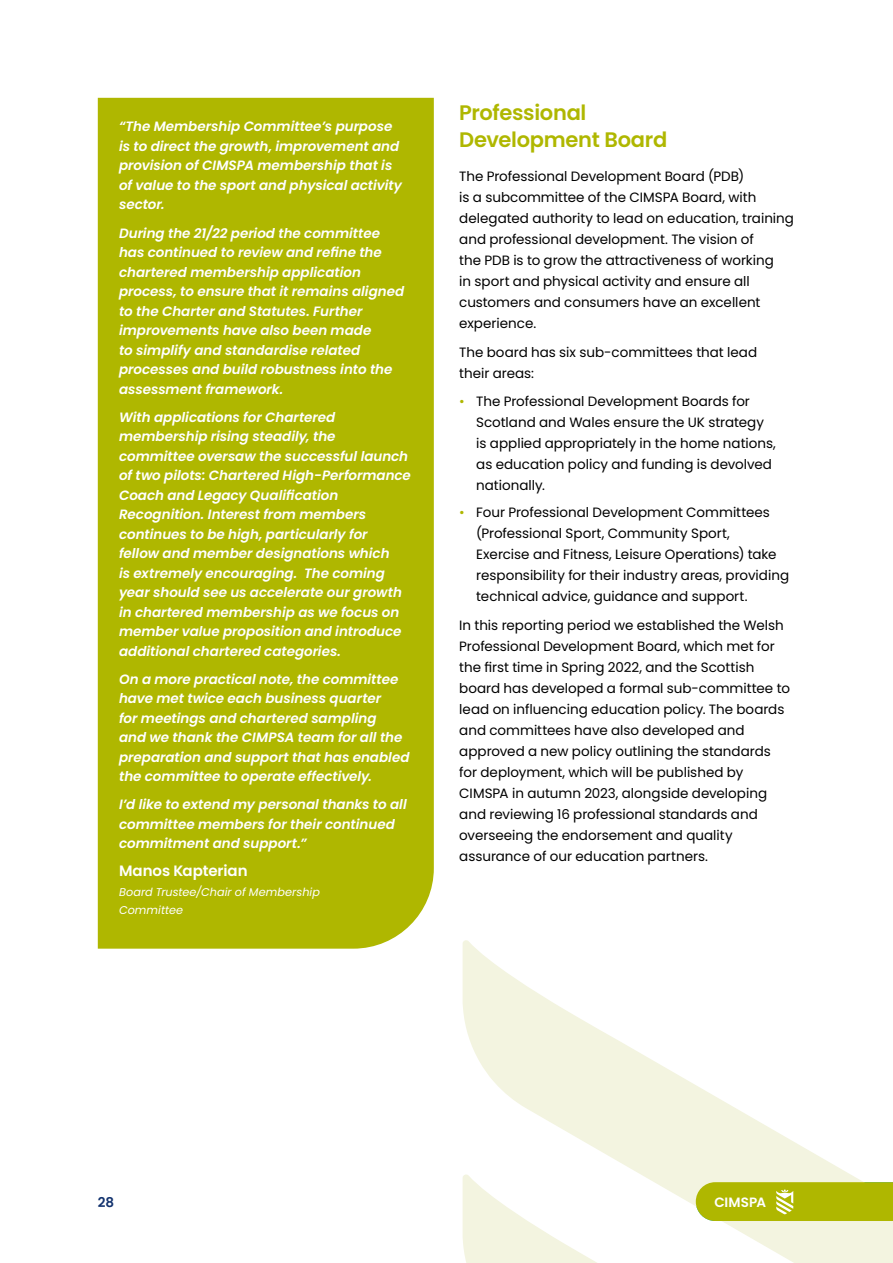
<style>
.page{position:relative;width:893px;height:1263px;background:#fff}
.page>*{position:absolute;margin:0;border:0;box-sizing:border-box;transform-origin:0 0}
.t1{font:600 21px/27px "Poppins";letter-spacing:-.015em;color:#afb700}
.Quote_Author_Name{font:600 15px "Poppins";letter-spacing:-.005em;color:#fff}
.Body_text{font:13.5px/21px "Poppins";color:#000}
.long_quotes{font:italic 600 13.5px/19.5px "Poppins";color:#fff}
.t2{font:600 13.5px "Poppins";color:#fff}
.t3{font:600 13.5px "Poppins";color:#12326e}
.Quote_Title_New{font:italic 11.25px/18px "Poppins";letter-spacing:.005em;color:#fff}
.s1{color:#afb700}
</style>
<div class="page">
<div style="left:98px;top:98px;width:336px;height:851px;background:#afb700"></div>
<svg style="left:463px;top:940px;width:385px;height:233px"></svg>
<svg style="left:463px;top:1173px;width:430px;height:90px"></svg>
<p class="long_quotes" style="left:119px;top:117px;width:284px">“The Membership Committee’s purpose is to direct the growth, improvement and provision of CIMSPA membership that is of value to the sport and physical activity sector.</p>
<p class="long_quotes" style="left:119px;top:223px;width:287px">During the 21/22 period the committee has continued to review and refine the chartered membership application process, to ensure that it remains aligned to the Charter and Statutes. Further improvements have also been made<br>to simplify and standardise related processes and build robustness into the assessment framework.</p>
<p class="long_quotes" style="left:119px;top:407px;width:293px">With applications for Chartered membership rising steadily, the committee oversaw the successful launch of two pilots: Chartered High-Performance Coach and Legacy Qualification Recognition. Interest from members continues to be high, particularly for fellow and member designations which<br>is extremely encouraging. The coming year should see us accelerate our growth in chartered membership as we focus on member value proposition and introduce additional chartered categories.</p>
<p class="long_quotes" style="left:119px;top:669px;width:292px">On a more practical note, the committee have met twice each business quarter<br>for meetings and chartered sampling<br>and we thank the CIMPSA team for all the preparation and support that has enabled the committee to operate effectively.</p>
<p class="long_quotes" style="left:119px;top:795px;width:289px">I’d like to extend my personal thanks to all committee members for their continued commitment and support.”</p>
<p class="Quote_Author_Name" style="left:119px;top:862px;width:130px">Manos Kapterian</p>
<p class="Quote_Title_New" style="left:119px;top:883px;width:202px">Board Trustee/Chair of Membership<br>Committee</p>
<h2 class="t1" style="left:459px;top:99px;width:210px">Professional<br>Development Board</h2>
<p class="Body_text" style="left:459px;top:165px;width:336px">The Professional Development Board (PDB)<br>is a subcommittee of the CIMSPA Board, with delegated authority to lead on education, training and professional development. The vision of<br>the PDB is to grow the attractiveness of working<br>in sport and physical activity and ensure all customers and consumers have an excellent experience.</p>
<p class="Body_text" style="left:459px;top:342px;width:299px">The board has six sub-committees that lead their areas:</p>
<p class="Body_text" style="left:476px;top:390px;width:301px;text-indent:-17px"><span class="s1">•</span> The Professional Development Boards for Scotland and Wales ensure the UK strategy is applied appropriately in the home nations, as education policy and funding is devolved nationally.</p>
<p class="Body_text" style="left:476px;top:502px;width:314px;text-indent:-17px"><span class="s1">•</span> Four Professional Development Committees (Professional Sport, Community Sport,<br>Exercise and Fitness, Leisure Operations) take responsibility for their industry areas, providing technical advice, guidance and support.</p>
<p class="Body_text" style="left:459px;top:615px;width:332px">In this reporting period we established the Welsh Professional Development Board, which met for the first time in Spring 2022, and the Scottish board has developed a formal sub-committee to lead on influencing education policy. The boards and committees have also developed and approved a new policy outlining the standards for deployment, which will be published by CIMSPA in autumn 2023, alongside developing and reviewing 16 professional standards and overseeing the endorsement and quality assurance of our education partners.</p>
<p class="t3" style="left:98px;top:1194px;width:18px">28</p>
<p class="t2" style="left:714px;top:1194px;width:53px">CIMSPA</p>
</div>
